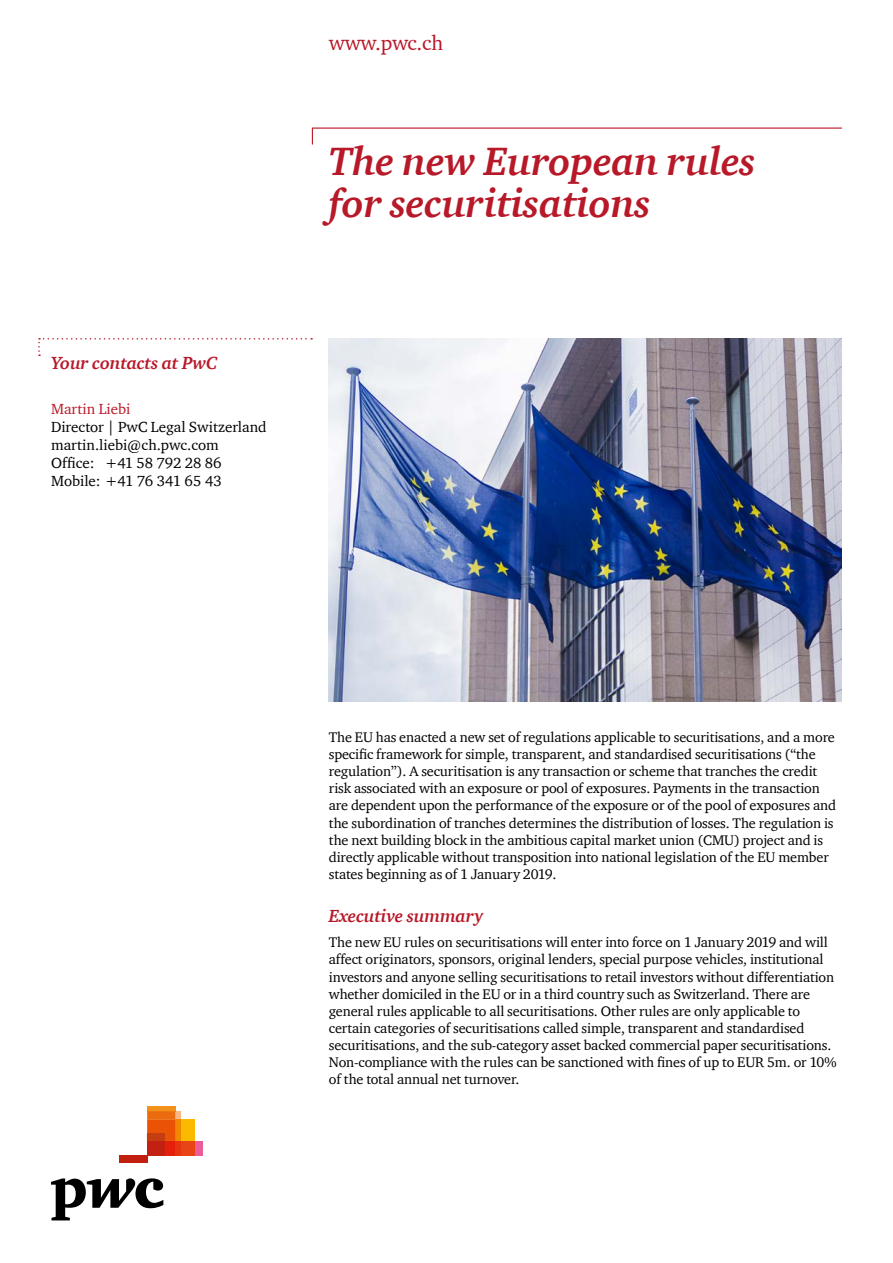
<style>
.page{position:relative;width:893px;height:1263px;background:#fff}
.page>*{position:absolute;margin:0;border:0;box-sizing:border-box;transform-origin:0 0}
.t1{font:italic 700 40.5px/42px "ITC Charter Com";letter-spacing:-.01em;color:#b81929}
.t2{font:21px "ITC Charter Com";letter-spacing:-.015em;color:#b81929}
.t3{font:italic 700 18px "ITC Charter Com";letter-spacing:-.01em;color:#b81929}
.t4{font:15px/18px "ITC Charter Com";color:#000}
.t5{font:15px "ITC Charter Com";color:#b81929}
.t6{font:14.25px/17.1px "ITC Charter Com";letter-spacing:-.01em;color:#000}
</style>
<div class="page">
<svg style="left:51px;top:1178px;width:112px;height:42px"></svg>
<div style="left:195px;top:1141px;width:7px;height:14px;background:#eb5c98"></div>
<div style="left:175px;top:1111px;width:6px;height:9px;background:#f8b885"></div>
<div style="left:147px;top:1106px;width:28px;height:5px;background:#f3921a"></div>
<div style="left:181px;top:1120px;width:14px;height:21px;background:#fbba00"></div>
<div style="left:181px;top:1141px;width:14px;height:14px;background:#e84415"></div>
<div style="left:175px;top:1120px;width:6px;height:21px;background:#f18800"></div>
<div style="left:175px;top:1141px;width:6px;height:14px;background:#e63310"></div>
<svg style="left:147px;top:1111px;width:28px;height:30px"></svg>
<div style="left:165px;top:1141px;width:10px;height:14px;background:#e4200a"></div>
<div style="left:147px;top:1134px;width:18px;height:7px;background:#c43e12"></div>
<div style="left:147px;top:1141px;width:18px;height:14px;background:#c22011"></div>
<div style="left:119px;top:1155px;width:28px;height:7px;background:#c12011"></div>
<svg style="left:311px;top:127px;width:531px;height:18px"></svg>
<svg style="left:38px;top:338px;width:274px;height:18px"></svg>
<img style="left:329px;top:338px;width:513px;height:363px">
<p class="t3" style="left:51px;top:352px;width:168px">Your contacts at PwC</p>
<p class="t5" style="left:51px;top:399px;width:81px">Martin Liebi</p>
<p class="t4" style="left:51px;top:417px;width:217px">Director | PwC Legal Switzerland martin.liebi@ch.pwc.com<br>Office: +41 58 792 28 86<br>Mobile: +41 76 341 65 43</p>
<h2 class="t2" style="left:329px;top:30px;width:116px">www.pwc.ch</h2>
<h1 class="t1" style="left:329px;top:139px;width:428px">The new European rules for securitisations</h1>
<p class="t6" style="left:329px;top:728px;width:509px">The EU has enacted a new set of regulations applicable to securitisations, and a more specific framework for simple, transparent, and standardised securitisations (“the regulation”). A securitisation is any transaction or scheme that tranches the credit risk associated with an exposure or pool of exposures. Payments in the transaction are dependent upon the performance of the exposure or of the pool of exposures and the subordination of tranches determines the distribution of losses. The regulation is the next building block in the ambitious capital market union (CMU) project and is directly applicable without transposition into national legislation of the EU member states beginning as of 1 January 2019.</p>
<p class="t3" style="left:329px;top:904px;width:156px">Executive summary</p>
<p class="t6" style="left:329px;top:934px;width:509px">The new EU rules on securitisations will enter into force on 1 January 2019 and will affect originators, sponsors, original lenders, special purpose vehicles, institutional investors and anyone selling securitisations to retail investors without differentiation whether domiciled in the EU or in a third country such as Switzerland. There are general rules applicable to all securitisations. Other rules are only applicable to certain categories of securitisations called simple, transparent and standardised securitisations, and the sub-category asset backed commercial paper securitisations.<br>Non-compliance with the rules can be sanctioned with fines of up to EUR 5m. or 10% of the total annual net turnover.</p>
</div>
